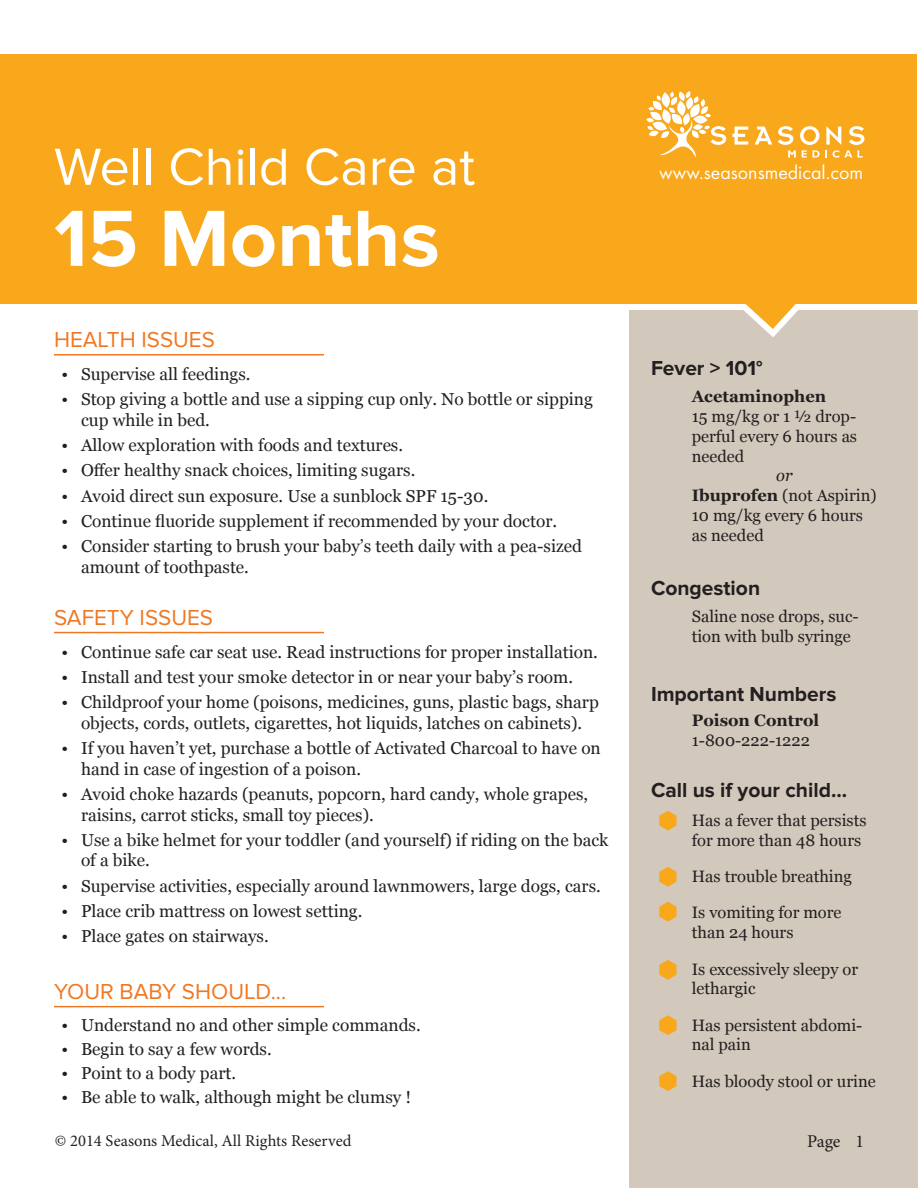
<style>
.page{position:relative;width:918px;height:1188px;background:#fff}
.page>*{position:absolute;margin:0;border:0;box-sizing:border-box;transform-origin:0 0}
.t1{font:700 82.5px "Proxima Nova";color:#fff}
.t2{font:54px "Proxima Nova";color:#fff}
.t3{font:22.5px "Proxima Nova";color:#f07822}
.t4{font:700 21px "Proxima Nova";color:#231f20}
.t5{font:19.95px "Futura PT";color:#fff}
.t6{font:18px "Minion Pro";color:#231f20}
.t7{font:17.25px/20.7px "Georgia";color:#231f20}
.t8{font:16.5px/19.8px "Georgia";color:#231f20}
.t9{font:16.5px "Minion Pro";color:#231f20}
.t10{font:700 16.5px "Georgia";color:#231f20}
.t11{font:italic 16.5px "Georgia";color:#231f20}
.s1{font-weight:700}
</style>
<div class="page">
<div style="left:629px;top:310px;width:288px;height:877px;background:#d2c8bb"></div>
<svg style="left:743px;top:304px;width:55px;height:33px"></svg>
<div style="left:1px;top:54px;width:916px;height:250px;background:#f9a71b"></div>
<svg style="left:755px;top:127px;width:17px;height:18px"></svg>
<svg style="left:732px;top:127px;width:16px;height:18px"></svg>
<svg style="left:646px;top:91px;width:80px;height:67px"></svg>
<svg style="left:778px;top:126px;width:86px;height:32px"></svg>
<hr style="left:54px;top:354px;width:270px;height:2px;background:#f07822">
<hr style="left:54px;top:632px;width:270px;height:1px;background:#f07822">
<svg style="left:659px;top:811px;width:17px;height:20px"></svg>
<svg style="left:659px;top:867px;width:17px;height:20px"></svg>
<svg style="left:659px;top:902px;width:17px;height:20px"></svg>
<svg style="left:659px;top:960px;width:17px;height:20px"></svg>
<svg style="left:659px;top:1015px;width:17px;height:20px"></svg>
<svg style="left:659px;top:1071px;width:17px;height:20px"></svg>
<hr style="left:54px;top:1006px;width:270px;height:1px;background:#f07822">
<p class="t2" style="left:54px;top:136px;width:423px">Well Child Care at</p>
<p class="t1" style="left:54px;top:191px;width:387px">15 Months</p>
<p class="t3" style="left:54px;top:327px;width:162px">HEALTH ISSUES</p>
<p class="t7" style="left:62px;top:364px;width:190px">• Supervise all feedings.</p>
<p class="t7" style="left:81px;top:389px;width:513px;text-indent:-20px">• Stop giving a bottle and use a sipping cup only. No bottle or sipping cup while in bed.</p>
<p class="t7" style="left:62px;top:435px;width:343px">• Allow exploration with foods and textures.</p>
<p class="t7" style="left:62px;top:461px;width:355px">• Offer healthy snack choices, limiting sugars.</p>
<p class="t7" style="left:62px;top:486px;width:428px">• Avoid direct sun exposure. Use a sunblock SPF 15-30.</p>
<p class="t7" style="left:62px;top:511px;width:497px">• Continue fluoride supplement if recommended by your doctor.</p>
<p class="t7" style="left:81px;top:536px;width:502px;text-indent:-20px">• Consider starting to brush your baby’s teeth daily with a pea-sized amount of toothpaste.</p>
<p class="t3" style="left:54px;top:605px;width:161px">SAFETY ISSUES</p>
<p class="t7" style="left:62px;top:642px;width:538px">• Continue safe car seat use. Read instructions for proper installation.</p>
<p class="t7" style="left:62px;top:667px;width:513px">• Install and test your smoke detector in or near your baby’s room.</p>
<p class="t7" style="left:62px;top:692px;width:539px;text-align:center">• Childproof your home (poisons, medicines, guns, plastic bags, sharp objects, cords, outlets, cigarettes, hot liquids, latches on cabinets).</p>
<p class="t7" style="left:81px;top:738px;width:521px;text-indent:-20px">• If you haven’t yet, purchase a bottle of Activated Charcoal to have on hand in case of ingestion of a poison.</p>
<p class="t7" style="left:81px;top:784px;width:509px;text-indent:-20px">• Avoid choke hazards (peanuts, popcorn, hard candy, whole grapes, raisins, carrot sticks, small toy pieces).</p>
<p class="t7" style="left:81px;top:830px;width:529px;text-indent:-20px">• Use a bike helmet for your toddler (and yourself) if riding on the back of a bike.</p>
<p class="t7" style="left:62px;top:876px;width:541px">• Supervise activities, especially around lawnmowers, large dogs, cars.</p>
<p class="t7" style="left:62px;top:901px;width:302px">• Place crib mattress on lowest setting.</p>
<p class="t7" style="left:62px;top:926px;width:209px">• Place gates on stairways.</p>
<p class="t3" style="left:54px;top:978px;width:234px">YOUR BABY SHOULD...</p>
<p class="t7" style="left:62px;top:1016px;width:361px">• Understand no and other simple commands.</p>
<p class="t7" style="left:62px;top:1039px;width:212px">• Begin to say a few words.</p>
<p class="t7" style="left:62px;top:1063px;width:176px">• Point to a body part.</p>
<p class="t7" style="left:62px;top:1087px;width:351px">• Be able to walk, although might be clumsy !</p>
<p class="t5" style="left:659px;top:160px;width:206px">www.seasonsmedical.com</p>
<p class="t4" style="left:651px;top:356px;width:113px">Fever &gt; 101°</p>
<p class="t10" style="left:692px;top:386px;width:136px">Acetaminophen</p>
<p class="t8" style="left:692px;top:407px;width:167px;text-align:justify">15 mg/kg or 1 ½ drop&shy;perful every 6 hours as needed</p>
<p class="t11" style="left:776px;top:465px;width:18px">or</p>
<p class="t8" style="left:692px;top:486px;width:186px"><span class="s1">Ibuprofen</span> (not Aspirin)</p>
<p class="t8" style="left:692px;top:506px;width:173px">10 mg/kg every 6 hours as needed</p>
<p class="t4" style="left:651px;top:576px;width:111px">Congestion</p>
<p class="t8" style="left:692px;top:607px;width:168px">Saline nose drops, suc&shy;tion with bulb syringe</p>
<p class="t4" style="left:651px;top:682px;width:187px">Important Numbers</p>
<p class="t10" style="left:692px;top:710px;width:129px">Poison Control</p>
<p class="t8" style="left:692px;top:731px;width:120px">1-800-222-1222</p>
<p class="t4" style="left:651px;top:778px;width:198px">Call us if your child...</p>
<p class="t8" style="left:692px;top:811px;width:176px">Has a fever that persists for more than 48 hours</p>
<p class="t8" style="left:692px;top:867px;width:162px">Has trouble breathing</p>
<p class="t8" style="left:692px;top:903px;width:151px">Is vomiting for more than 24 hours</p>
<p class="t8" style="left:692px;top:959px;width:168px">Is excessively sleepy or lethargic</p>
<p class="t8" style="left:692px;top:1015px;width:172px">Has persistent abdomi&shy;nal pain</p>
<p class="t8" style="left:692px;top:1072px;width:185px">Has bloody stool or urine</p>
<p class="t9" style="left:55px;top:1130px;width:298px">© 2014 Seasons Medical, All Rights Reserved</p>
<p class="t6" style="left:807px;top:1129px;width:35px">Page</p>
<p class="t6" style="left:855px;top:1129px;width:10px">1</p>
</div>
